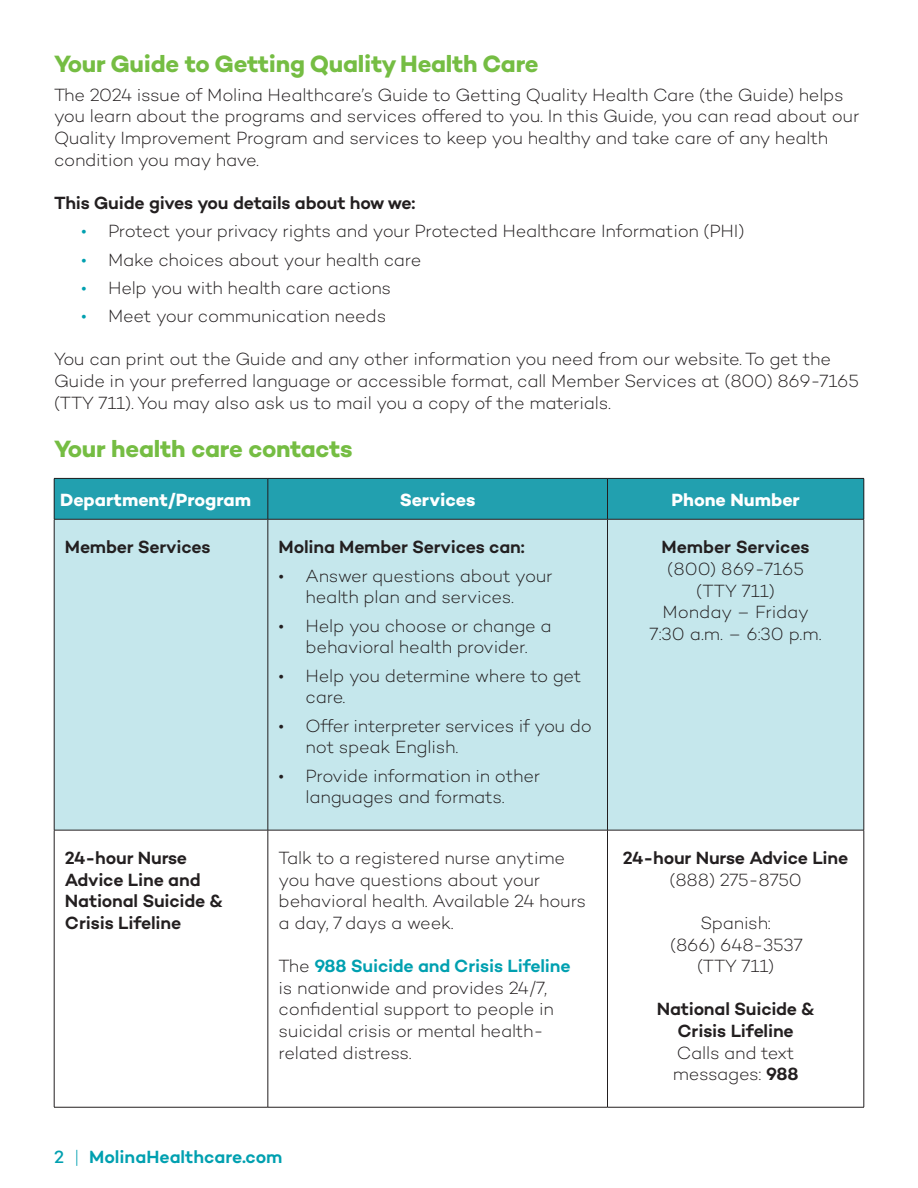
<style>
.page{position:relative;width:918px;height:1188px;background:#fff}
.page>*{position:absolute;margin:0;border:0;box-sizing:border-box;transform-origin:0 0}
.t1{font:700 24px "Campton";letter-spacing:-.01em;color:#75bd43}
.t2{font:300 18px/21.6px "Campton";letter-spacing:-.01em;color:#231f20}
.t3{font:600 18px/21.6px "Campton";letter-spacing:-.01em;color:#231f20}
.t4{font:700 18px "Campton";color:#fff}
.t5{font:600 18px "Campton";color:#00a0b0}
.s1{color:#00a0b0}
.s2{font-weight:600;color:#00a0b0}
.s3{font-weight:500}
.s4{font-weight:300}
.s5{font-weight:600}
</style>
<div class="page">
<div style="left:54px;top:478px;width:214px;height:41px;background:#22a0af"></div>
<div style="left:268px;top:478px;width:340px;height:41px;background:#22a0af"></div>
<div style="left:608px;top:478px;width:256px;height:41px;background:#22a0af"></div>
<div style="left:54px;top:519px;width:214px;height:311px;background:#c5e7ec"></div>
<div style="left:268px;top:519px;width:340px;height:311px;background:#c5e7ec"></div>
<div style="left:608px;top:519px;width:256px;height:311px;background:#c5e7ec"></div>
<hr style="left:54px;top:830px;width:1px;height:277px;background:#231f20">
<hr style="left:268px;top:830px;width:1px;height:277px;background:#231f20">
<hr style="left:607px;top:830px;width:1px;height:277px;background:#231f20">
<hr style="left:864px;top:830px;width:1px;height:277px;background:#231f20">
<hr style="left:54px;top:479px;width:1px;height:40px;background:#231f20">
<hr style="left:54px;top:478px;width:214px;height:1px;background:#231f20">
<hr style="left:54px;top:1107px;width:214px;height:1px;background:#231f20">
<hr style="left:268px;top:478px;width:340px;height:1px;background:#231f20">
<hr style="left:268px;top:1107px;width:340px;height:1px;background:#231f20">
<hr style="left:608px;top:478px;width:256px;height:1px;background:#231f20">
<hr style="left:608px;top:1107px;width:256px;height:1px;background:#231f20">
<hr style="left:268px;top:479px;width:1px;height:40px;background:#231f20">
<hr style="left:607px;top:479px;width:1px;height:40px;background:#231f20">
<hr style="left:864px;top:479px;width:1px;height:40px;background:#231f20">
<hr style="left:54px;top:519px;width:1px;height:311px;background:#231f20">
<hr style="left:54px;top:519px;width:214px;height:1px;background:#231f20">
<hr style="left:268px;top:519px;width:340px;height:1px;background:#231f20">
<hr style="left:608px;top:519px;width:256px;height:1px;background:#231f20">
<hr style="left:268px;top:519px;width:1px;height:311px;background:#231f20">
<hr style="left:607px;top:519px;width:1px;height:311px;background:#231f20">
<hr style="left:864px;top:519px;width:1px;height:311px;background:#231f20">
<hr style="left:54px;top:830px;width:214px;height:1px;background:#231f20">
<hr style="left:268px;top:830px;width:340px;height:1px;background:#231f20">
<hr style="left:608px;top:830px;width:256px;height:1px;background:#231f20">
<h2 class="t1" style="left:54px;top:49px;width:486px">Your Guide to Getting Quality Health Care</h2>
<p class="t2" style="left:54px;top:84px;width:807px">The 2024 issue of Molina Healthcare’s Guide to Getting Quality Health Care (the Guide) helps you learn about the programs and services offered to you. In this Guide, you can read about our Quality Improvement Program and services to keep you healthy and take care of any health condition you may have.</p>
<h3 class="t3" style="left:54px;top:191px;width:363px">This Guide gives you details about how we:</h3>
<p class="t2" style="left:81px;top:220px;width:665px"><span class="s1">•</span> Protect your privacy rights and your Protected Healthcare Information (PHI)</p>
<p class="t2" style="left:81px;top:248px;width:342px"><span class="s1">•</span> Make choices about your health care</p>
<p class="t2" style="left:81px;top:277px;width:312px"><span class="s1">•</span> Help you with health care actions</p>
<p class="t2" style="left:81px;top:305px;width:307px"><span class="s1">•</span> Meet your communication needs</p>
<p class="t2" style="left:54px;top:348px;width:806px">You can print out the Guide and any other information you need from our website. To get the<br>Guide in your preferred language or accessible format, call Member Services at (800) 869-7165 (TTY 711). You may also ask us to mail you a copy of the materials.</p>
<h2 class="t1" style="left:54px;top:434px;width:300px">Your health care contacts</h2>
<p class="t4" style="left:60px;top:488px;width:193px">Department/Program</p>
<p class="t4" style="left:400px;top:488px;width:77px">Services</p>
<p class="t4" style="left:672px;top:488px;width:130px">Phone Number</p>
<p class="t3" style="left:65px;top:536px;width:147px">Member Services</p>
<p class="t3" style="left:279px;top:536px;width:248px">Molina Member Services can:</p>
<p class="t2" style="left:306px;top:565px;width:248px;text-indent:-27px">• Answer questions about your health plan and services.</p>
<p class="t2" style="left:279px;top:614px;width:274px;text-align:center">• Help you choose or change a behavioral health provider.</p>
<p class="t2" style="left:306px;top:664px;width:277px;text-indent:-27px">• Help you determine where to get care.</p>
<p class="t2" style="left:306px;top:714px;width:288px;text-indent:-27px">• Offer interpreter services if you do not speak English.</p>
<p class="t2" style="left:279px;top:764px;width:263px;text-align:center">• Provide information in other languages and formats.</p>
<p class="t3" style="left:662px;top:536px;width:150px">Member Services</p>
<p class="t2" style="left:667px;top:558px;width:138px;text-align:center">(800) 869-7165 (TTY 711)</p>
<p class="t2" style="left:650px;top:601px;width:174px;text-align:center">Monday – Friday<br>7:30 a.m. – 6:30 p.m.</p>
<p class="t3" style="left:65px;top:847px;width:159px">24-hour Nurse<br>Advice Line and<br>National Suicide &amp;<br>Crisis Lifeline</p>
<p class="t2" style="left:279px;top:847px;width:309px">Talk to a registered nurse anytime you have questions about your behavioral health. Available 24 hours a day, 7 days a week.</p>
<p class="t2" style="left:279px;top:955px;width:294px">The <span class="s2">988 Suicide and Crisis Lifeline </span>is nationwide and provides 24/7, confidential support to people in suicidal crisis or mental health&shy;related distress.</p>
<p class="t5" style="left:54px;top:1145px;width:230px"><span class="s3">2</span> <span class="s4">|</span> MolinaHealthcare.com</p>
<p class="t3" style="left:623px;top:847px;width:227px">24-hour Nurse Advice Line</p>
<p class="t2" style="left:670px;top:869px;width:134px">(888) 275-8750</p>
<p class="t2" style="left:670px;top:912px;width:134px;text-align:center">Spanish:<br>(866) 648-3537 (TTY 711)</p>
<p class="t3" style="left:657px;top:998px;width:159px;text-align:center">National Suicide &amp;<br>Crisis Lifeline</p>
<p class="t2" style="left:673px;top:1041px;width:127px">Calls and text messages: <span class="s5">988</span></p>
</div>
